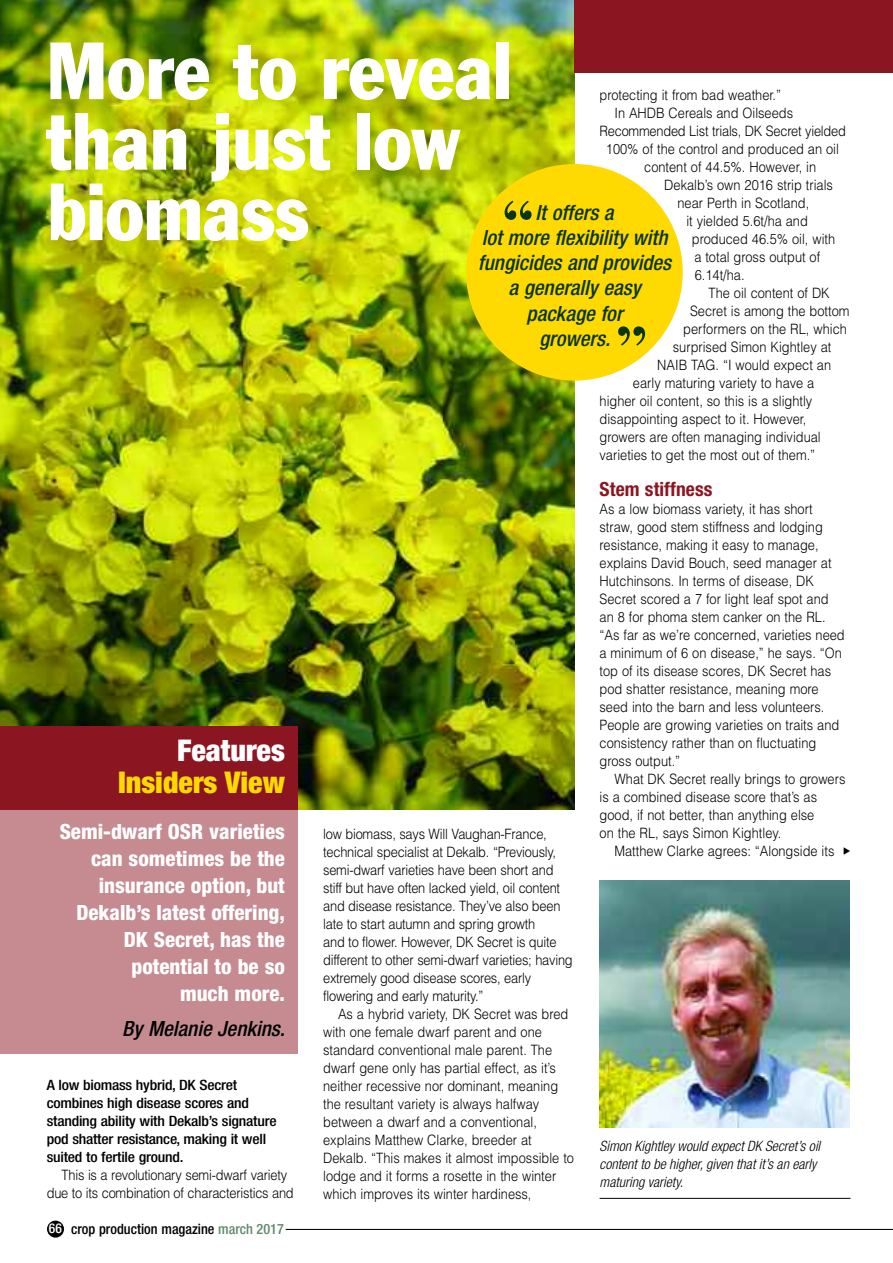
<style>
.page{position:relative;width:893px;height:1263px;background:#fff}
.page>*{position:absolute;margin:0;border:0;box-sizing:border-box;transform-origin:0 0}
.t1{font:condensed 79.5px/70.5px "Franklin Gothic";color:#fff}
.t2{font:700 58.95px "Bodoni BT";color:#0a3512}
.t3{font:900 condensed 30px "Helvetica Neue";color:#ffd902}
.t4{font:900 condensed 30px "Helvetica Neue";color:#fff}
.t5{font:800 condensed 21px/27px "Helvetica Neue";color:#fff;text-align:right}
.t6{font:italic 500 condensed 21px/25.2px "Helvetica Neue";color:#0a3512;text-align:center}
.t7{font:italic 500 condensed 21px "Helvetica Neue";color:#000}
.t8{font:700 condensed 19.5px "Helvetica Neue";letter-spacing:.005em;color:#8b1622}
.t9{font:300 14.25px/18px "Helvetica";color:#000;scale:.9 1}
.t10{font:500 condensed 14.25px/18px "Helvetica Neue";letter-spacing:-.015em;color:#000;scale:1.1 1}
.t11{font:italic 300 condensed 14.25px/18px "Helvetica Neue";color:#000}
.t12{font:500 condensed 14.25px "Helvetica Neue";letter-spacing:-.015em;color:#000}
.s1{font-size:13.5px;color:#fff}
.s2{color:#60896c}
</style>
<div class="page">
<img style="left:0;top:0;width:574px;height:809px">
<div style="left:0;top:726px;width:298px;height:85px;background:#8b1622"></div>
<div style="left:0;top:810px;width:298px;height:244px;background:#c58b91"></div>
<div style="left:466px;top:164px;width:217px;height:217px;background:#ffd902;border-radius:50%"></div>
<div style="left:574px;top:0;width:319px;height:72px;background:#8b1622"></div>
<hr style="left:600px;top:1198px;width:250px;height:1px;background:#000">
<img style="left:600px;top:880px;width:250px;height:248px">
<div style="left:47px;top:1220px;width:17px;height:17px;background:#000;border-radius:50%"></div>
<hr style="left:286px;top:1229px;width:607px;height:1px;background:#000">
<h1 class="t1" style="left:47px;top:42px;width:467px">More to reveal than just low biomass</h1>
<p class="t9" style="left:600px;top:86px;width:203px">protecting it from bad weather.”</p>
<p class="t9" style="left:614px;top:104px;width:200px">In AHDB Cereals and Oilseeds</p>
<p class="t9" style="left:600px;top:122px;width:275px">Recommended List trials, DK Secret yielded</p>
<p class="t9" style="left:606px;top:140px;width:260px">100% of the control and produced an oil</p>
<p class="t9" style="left:644px;top:158px;width:193px">content of 44.5%. However, in</p>
<p class="t9" style="left:664px;top:176px;width:189px">Dekalb’s own 2016 strip trials</p>
<p class="t9" style="left:677px;top:194px;width:148px">near Perth in Scotland,</p>
<p class="t9" style="left:686px;top:212px;width:137px">it yielded 5.6t/ha and</p>
<p class="t9" style="left:692px;top:230px;width:161px">produced 46.5% oil, with</p>
<p class="t9" style="left:694px;top:248px;width:141px">a total gross output of</p>
<p class="t9" style="left:695px;top:266px;width:57px">6.14t/ha.</p>
<p class="t9" style="left:709px;top:284px;width:136px">The oil content of DK</p>
<p class="t9" style="left:690px;top:302px;width:179px">Secret is among the bottom</p>
<p class="t9" style="left:683px;top:320px;width:183px">performers on the RL, which</p>
<p class="t9" style="left:673px;top:338px;width:178px">surprised Simon Kightley at</p>
<p class="t9" style="left:657px;top:356px;width:195px">NAIB TAG. “I would expect an</p>
<p class="t9" style="left:633px;top:374px;width:203px">early maturing variety to have a</p>
<p class="t9" style="left:600px;top:392px;width:238px">higher oil content, so this is a slightly</p>
<p class="t9" style="left:600px;top:410px;width:231px">disappointing aspect to it. However,</p>
<p class="t9" style="left:600px;top:428px;width:247px">growers are often managing individual</p>
<p class="t9" style="left:600px;top:446px;width:241px">varieties to get the most out of them.”</p>
<h3 class="t8" style="left:600px;top:482px;width:114px">Stem stiffness</h3>
<p class="t9" style="left:600px;top:500px;width:274px">As a low biomass variety, it has short straw, good stem stiffness and lodging resistance, making it easy to manage, explains David Bouch, seed manager at Hutchinsons. In terms of disease, DK Secret scored a 7 for light leaf spot and an 8 for phoma stem canker on the RL. “As far as we’re concerned, varieties need a minimum of 6 on disease,” he says. “On top of its disease scores, DK Secret has pod shatter resistance, meaning more seed into the barn and less volunteers.<br>People are growing varieties on traits and consistency rather than on fluctuating gross output.”</p>
<p class="t9" style="left:600px;top:770px;width:275px;text-indent:15px">What DK Secret really brings to growers is a combined disease score that’s as good, if not better, than anything else<br>on the RL, says Simon Kightley.</p>
<p class="t9" style="left:614px;top:842px;width:246px">Matthew Clarke agrees: “Alongside its</p>
<h2 class="t2" style="left:501px;top:202px;width:35px">“</h2>
<h3 class="t6" style="left:478px;top:201px;width:195px">It offers a<br>lot more flexibility with fungicides and provides a generally easy package for<br>growers.</h3>
<h2 class="t2" style="left:614px;top:327px;width:35px">”</h2>
<h3 class="t4" style="left:177px;top:740px;width:109px">Features</h3>
<h3 class="t3" style="left:118px;top:771px;width:168px">Insiders View</h3>
<h3 class="t5" style="left:60px;top:819px;width:227px">Semi-dwarf OSR varieties can sometimes be the insurance option, but<br>Dekalb’s latest offering,<br>DK Secret, has the potential to be so<br>much more.</h3>
<h3 class="t7" style="left:122px;top:1021px;width:164px">By Melanie Jenkins.</h3>
<p class="t10" style="left:47px;top:1077px;width:210px">A low biomass hybrid, DK Secret combines high disease scores and standing ability with Dekalb’s signature pod shatter resistance, making it well suited to fertile ground.</p>
<p class="t9" style="left:47px;top:1166px;width:276px;text-align:center">This is a revolutionary semi-dwarf variety due to its combination of characteristics and</p>
<p class="t9" style="left:323px;top:825px;width:279px">low biomass, says Will Vaughan-France, technical specialist at Dekalb. “Previously, semi-dwarf varieties have been short and stiff but have often lacked yield, oil content and disease resistance. They’ve also been late to start autumn and spring growth<br>and to flower. However, DK Secret is quite different to other semi-dwarf varieties; having extremely good disease scores, early flowering and early maturity.”</p>
<p class="t9" style="left:323px;top:1005px;width:280px;text-indent:15px">As a hybrid variety, DK Secret was bred with one female dwarf parent and one standard conventional male parent. The dwarf gene only has partial effect, as it’s neither recessive nor dominant, meaning the resultant variety is always halfway between a dwarf and a conventional, explains Matthew Clarke, breeder at Dekalb. “This makes it almost impossible to lodge and it forms a rosette in the winter which improves its winter hardiness,</p>
<p class="t11" style="left:600px;top:1138px;width:222px">Simon Kightley would expect DK Secret’s oil content to be higher, given that it’s an early maturing variety.</p>
<p class="t12" style="left:49px;top:1224px;width:237px"><span class="s1">66</span> crop production magazine <span class="s2">march 2017</span></p>
</div>
